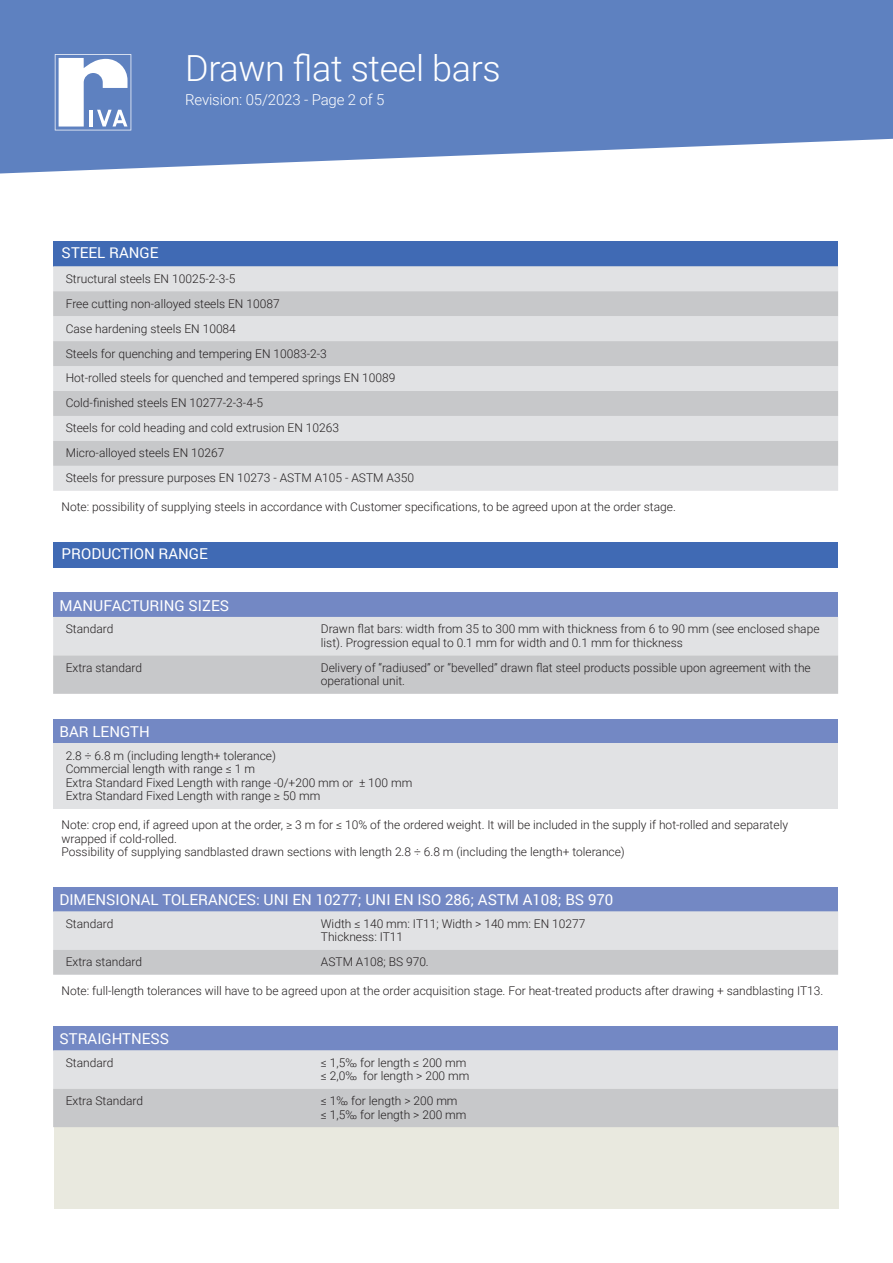
<style>
.page{position:relative;width:893px;height:1263px;background:#fff}
.page>*{position:absolute;margin:0;border:0;box-sizing:border-box;transform-origin:0 0}
.t1{font:300 36px "Roboto";letter-spacing:-.01em;color:#fff}
.t2{font:15px "Roboto";color:#fff}
.t3{font:300 15px "Roboto";letter-spacing:-.01em;color:#fff}
.t4{font:300 12px/13.5px "Roboto";color:#231f20}
</style>
<div class="page">
<svg style="left:0;top:0;width:893px;height:173px;background:#6e8dc6"></svg>
<svg style="left:55px;top:54px;width:76px;height:76px"></svg>
<div style="left:54px;top:1127px;width:785px;height:82px;background:#e9e9df"></div>
<div style="left:53px;top:241px;width:785px;height:25px;background:#406ab4"></div>
<div style="left:53px;top:266px;width:785px;height:225px;background:#e1e2e4"></div>
<svg style="left:53px;top:291px;width:785px;height:175px;background:#d2d3d5"></svg>
<div style="left:53px;top:542px;width:785px;height:25px;background:#406ab4"></div>
<div style="left:53px;top:593px;width:785px;height:24px;background:#7388c4"></div>
<svg style="left:53px;top:617px;width:785px;height:77px;background:#d4d5d7"></svg>
<div style="left:53px;top:719px;width:785px;height:24px;background:#7388c4"></div>
<div style="left:53px;top:743px;width:785px;height:66px;background:#e1e2e4"></div>
<div style="left:53px;top:887px;width:785px;height:24px;background:#7388c4"></div>
<svg style="left:53px;top:911px;width:785px;height:64px;background:#d6d7d9"></svg>
<div style="left:53px;top:1026px;width:785px;height:24px;background:#7388c4"></div>
<svg style="left:53px;top:1050px;width:785px;height:77px;background:#d3d4d7"></svg>
<h1 class="t1" style="left:185px;top:43px;width:317px">Drawn flat steel bars</h1>
<p class="t3" style="left:185px;top:89px;width:201px">Revision: 05/2023 - Page 2 of 5</p>
<p class="t2" style="left:62px;top:242px;width:98px">STEEL RANGE</p>
<p class="t4" style="left:66px;top:266px;width:350px;line-height:24.9px">Structural steels EN 10025-2-3-5<br>Free cutting non-alloyed steels EN 10087<br>Case hardening steels EN 10084<br>Steels for quenching and tempering EN 10083-2-3<br>Hot-rolled steels for quenched and tempered springs EN 10089<br>Cold-finished steels EN 10277-2-3-4-5<br>Steels for cold heading and cold extrusion EN 10263<br>Micro-alloyed steels EN 10267<br>Steels for pressure purposes EN 10273 - ASTM A105 - ASTM A350</p>
<p class="t4" style="left:62px;top:500px;width:616px">Note: possibility of supplying steels in accordance with Customer specifications, to be agreed upon at the order stage.</p>
<p class="t2" style="left:62px;top:543px;width:148px">PRODUCTION RANGE</p>
<p class="t2" style="left:60px;top:595px;width:171px">MANUFACTURING SIZES</p>
<p class="t4" style="left:66px;top:622px;width:49px">Standard</p>
<p class="t4" style="left:321px;top:622px;width:500px">Drawn flat bars: width from 35 to 300 mm with thickness from 6 to 90 mm (see enclosed shape list). Progression equal to 0.1 mm for width and 0.1 mm for thickness</p>
<p class="t4" style="left:66px;top:660px;width:78px">Extra standard</p>
<p class="t4" style="left:321px;top:660px;width:491px">Delivery of “radiused” or “bevelled” drawn flat steel products possible upon agreement with the operational unit.</p>
<p class="t2" style="left:60px;top:721px;width:92px">BAR LENGTH</p>
<p class="t4" style="left:66px;top:748px;width:348px">2.8 ÷ 6.8 m (including length+ tolerance)<br>Commercial length with range ≤ 1 m<br>Extra Standard Fixed Length with range -0/+200 mm or ± 100 mm Extra Standard Fixed Length with range ≥ 50 mm</p>
<p class="t4" style="left:62px;top:818px;width:728px">Note: crop end, if agreed upon at the order, ≥ 3 m for ≤ 10% of the ordered weight. It will be included in the supply if hot-rolled and separately wrapped if cold-rolled.<br>Possibility of supplying sandblasted drawn sections with length 2.8 ÷ 6.8 m (including the length+ tolerance)</p>
<p class="t2" style="left:60px;top:889px;width:555px">DIMENSIONAL TOLERANCES: UNI EN 10277; UNI EN ISO 286; ASTM A108; BS 970</p>
<p class="t4" style="left:66px;top:916px;width:49px">Standard</p>
<p class="t4" style="left:321px;top:916px;width:266px">Width ≤ 140 mm: IT11; Width &gt; 140 mm: EN 10277<br>Thickness: IT11</p>
<p class="t4" style="left:66px;top:955px;width:78px">Extra standard</p>
<p class="t4" style="left:321px;top:955px;width:109px">ASTM A108; BS 970.</p>
<p class="t4" style="left:62px;top:984px;width:763px">Note: full-length tolerances will have to be agreed upon at the order acquisition stage. For heat-treated products after drawing + sandblasting IT13.</p>
<p class="t2" style="left:60px;top:1028px;width:111px">STRAIGHTNESS</p>
<p class="t4" style="left:66px;top:1055px;width:49px">Standard</p>
<p class="t4" style="left:321px;top:1055px;width:150px">≤ 1,5‰ for length ≤ 200 mm ≤ 2,0‰ for length &gt; 200 mm</p>
<p class="t4" style="left:66px;top:1094px;width:79px">Extra Standard</p>
<p class="t4" style="left:321px;top:1094px;width:147px">≤ 1‰ for length &gt; 200 mm ≤ 1,5‰ for length &gt; 200 mm</p>
</div>
